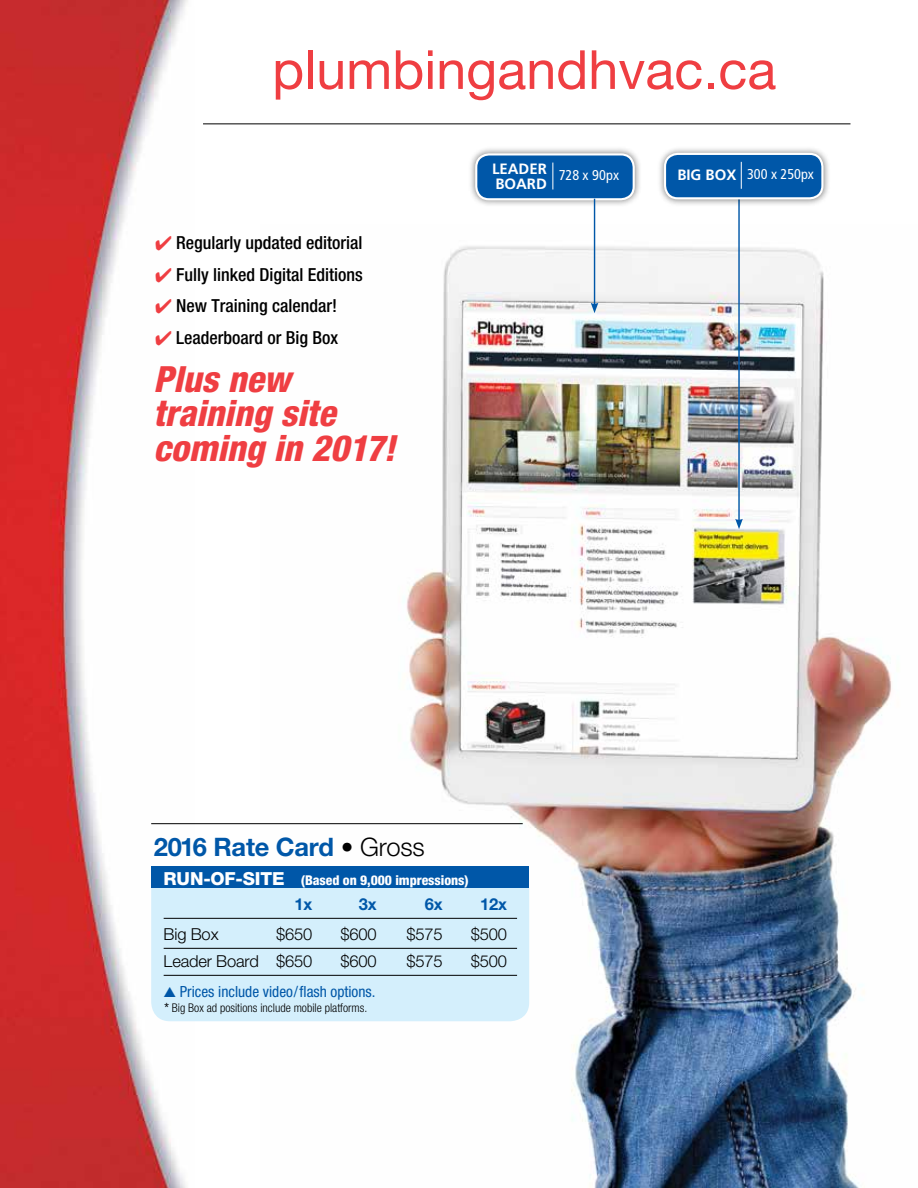
<style>
.page{position:relative;width:918px;height:1188px;background:#fff}
.page>*{position:absolute;margin:0;border:0;box-sizing:border-box;transform-origin:0 0}
.t1{font:54px "Helvetica Neue LT Std";color:#ef3e42}
.t2{font:italic 800 condensed 36.15px/34.5px "Helvetica Neue LT Std";color:#ef3e42}
.t3{font:700 25.5px "Helvetica Neue LT Std";letter-spacing:-.01em;color:#0057a8}
.t4{font:500 condensed 18px "Helvetica Neue LT Std";color:#000}
.t5{font:300 16.5px "Helvetica Neue LT Std";letter-spacing:-.01em;color:#000}
.t6{font:700 16.5px "Helvetica Neue LT Std";letter-spacing:-.01em;color:#0057a8}
.t7{font:condensed 15.3px "Helvetica Neue LT Std";color:#0057a8}
.t8{font:700 15px/15.8px "Frutiger";color:#fff}
.t9{font:condensed 14.25px "Frutiger";color:#fff}
.t10{font:800 condensed 13.5px "Helvetica Neue LT Std";letter-spacing:-.005em;color:#fff}
.t11{font:300 condensed 12px "Helvetica Neue LT Std";color:#000}
.s1{color:#ef3e42}
.s2{font-weight:700;font-stretch:normal;font-size:15px}
.s3{font-family:"Frutiger";color:#000}
.s4{font-weight:300;color:#000}
.s5{font-stretch:normal;font-size:18px}
.s6{font-family:"Frutiger";font-size:13.5px}
</style>
<div class="page">
<img style="left:260px;top:225px;width:632px;height:963px">
<img style="left:0;top:0;width:194px;height:1188px">
<div style="left:468px;top:146px;width:174px;height:61px;background:#000;opacity:.52"></div>
<div style="left:476px;top:154px;width:158px;height:45px;background:#0057a8;border-radius:13px"></div>
<div style="left:475px;top:153px;width:160px;height:47px;border:2px solid #fff;border-radius:13px"></div>
<svg style="left:553px;top:163px;width:1px;height:27px"></svg>
<hr style="left:594px;top:199px;width:1px;height:106px;background:#0057a8">
<svg style="left:591px;top:303px;width:7px;height:10px"></svg>
<hr style="left:738px;top:196px;width:2px;height:325px;background:#0057a8">
<svg style="left:735px;top:519px;width:8px;height:10px"></svg>
<hr style="left:151px;top:823px;width:372px;height:1px;background:#000">
<div style="left:151px;top:870px;width:378px;height:151px;background:#d4effc;border-radius:19px"></div>
<div style="left:151px;top:866px;width:378px;height:21px;background:#0057a8"></div>
<hr style="left:164px;top:918px;width:353px;height:1px;background:#000">
<hr style="left:164px;top:948px;width:353px;height:1px;background:#000">
<hr style="left:164px;top:975px;width:353px;height:1px;background:#000">
<hr style="left:203px;top:123px;width:648px;height:1px;background:#000">
<div style="left:657px;top:146px;width:173px;height:60px;background:#000;opacity:.52"></div>
<div style="left:665px;top:154px;width:157px;height:44px;background:#0057a8;border-radius:13px"></div>
<div style="left:664px;top:153px;width:160px;height:46px;border:2px solid #fff;border-radius:13px"></div>
<svg style="left:741px;top:162px;width:1px;height:27px"></svg>
<h1 class="t1" style="left:272px;top:38px;width:506px">plumbingandhvac.ca</h1>
<p class="t4" style="left:155px;top:232px;width:209px"><span class="s1">✔</span> Regularly updated editorial</p>
<p class="t4" style="left:155px;top:264px;width:209px"><span class="s1">✔</span> Fully linked Digital Editions</p>
<p class="t4" style="left:155px;top:295px;width:184px"><span class="s1">✔</span> New Training calendar!</p>
<p class="t4" style="left:155px;top:327px;width:185px"><span class="s1">✔</span> Leaderboard or Big Box</p>
<h2 class="t2" style="left:153px;top:362px;width:244px">Plus new training site coming in 2017!</h2>
<p class="t8" style="left:492px;top:160px;width:56px">LEADER<br>BOARD</p>
<p class="t9" style="left:559px;top:167px;width:62px">728 x 90px</p>
<p class="t9" style="left:677px;top:166px;width:138px"><span class="s2">BIG BOX</span> 300 x 250px</p>
<h3 class="t3" style="left:154px;top:831px;width:272px">2016 Rate Card <span class="s3">•</span> <span class="s4">Gross</span></h3>
<p class="t10" style="left:164px;top:871px;width:307px"><span class="s5">RUN-OF-SITE</span> (Based on 9,000 impressions)</p>
<p class="t6" style="left:294px;top:894px;width:19px">1x</p>
<p class="t6" style="left:359px;top:894px;width:19px">3x</p>
<p class="t6" style="left:425px;top:894px;width:19px">6x</p>
<p class="t6" style="left:480px;top:894px;width:28px">12x</p>
<p class="t5" style="left:164px;top:924px;width:56px">Big Box</p>
<p class="t5" style="left:276px;top:924px;width:38px">$650</p>
<p class="t5" style="left:341px;top:924px;width:38px">$600</p>
<p class="t5" style="left:407px;top:924px;width:38px">$575</p>
<p class="t5" style="left:471px;top:924px;width:38px">$500</p>
<p class="t5" style="left:164px;top:951px;width:150px">Leader Board $650</p>
<p class="t5" style="left:341px;top:951px;width:38px">$600</p>
<p class="t5" style="left:407px;top:951px;width:38px">$575</p>
<p class="t5" style="left:471px;top:951px;width:38px">$500</p>
<p class="t7" style="left:164px;top:983px;width:213px">▲ Prices include video/flash options.</p>
<p class="t11" style="left:164px;top:1001px;width:205px"><span class="s6">*</span> Big Box ad positions include mobile platforms.</p>
</div>
